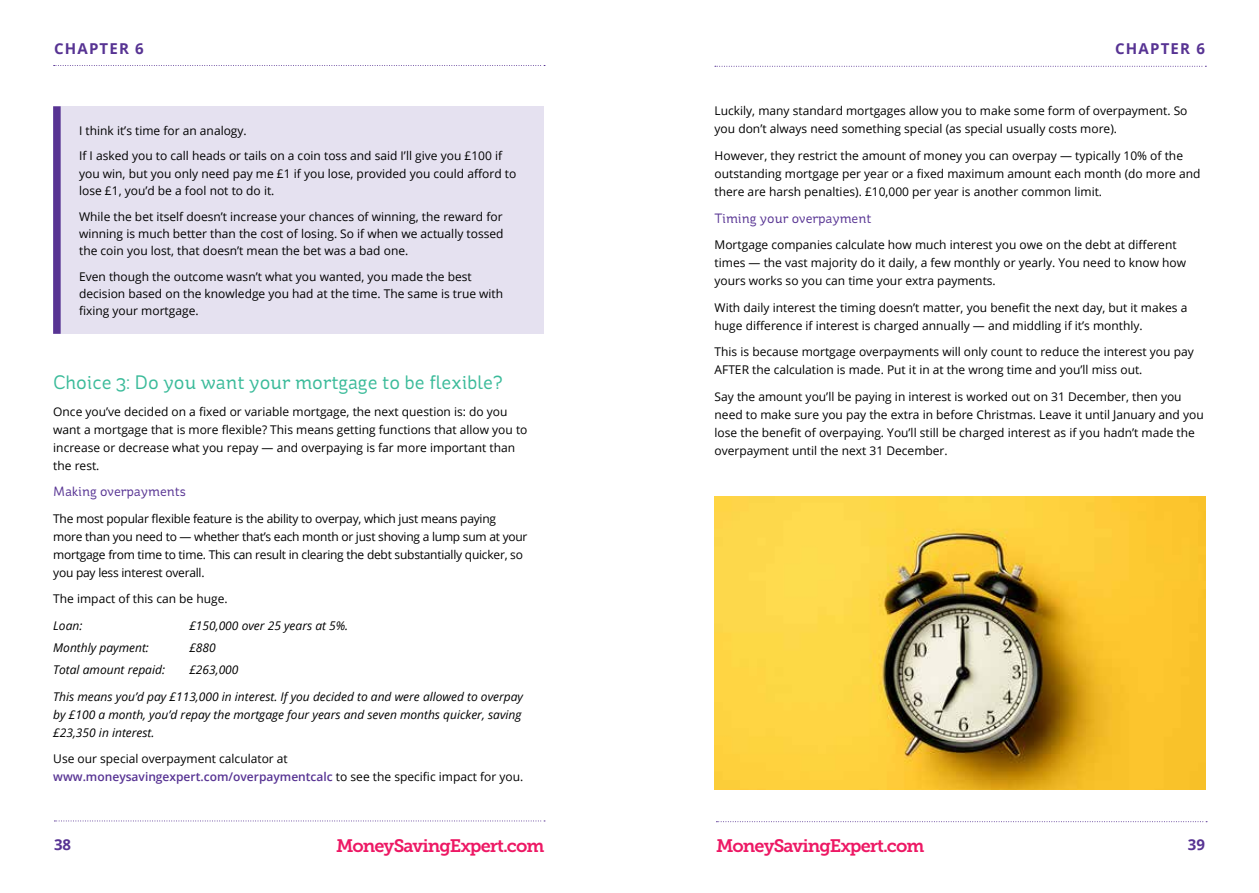
<style>
.page{position:relative;width:1259px;height:893px;background:#fff}
.page>*{position:absolute;margin:0;border:0;box-sizing:border-box;transform-origin:0 0}
.t1{font:19.5px "St Ryde";color:#3bbb9a}
.t2{font:18px "Museo Slab 700";letter-spacing:-.05em;color:#ed1864}
.t3{font:700 15px "Open Sans";letter-spacing:.08em;color:#573393}
.t4{font:13.5px "St Ryde";color:#573393}
.t5{font:12px/18px "Open Sans";color:#000}
.t6{font:12px/18px "Open Sans";letter-spacing:-.02em;color:#000}
.t7{font:italic 12px/18px "Open Sans";color:#000}
.s1{font-weight:600;color:#573393}
</style>
<div class="page">
<svg style="left:54px;top:65px;width:491px;height:1px"></svg>
<svg style="left:54px;top:821px;width:491px;height:1px"></svg>
<div style="left:53px;top:106px;width:490px;height:228px;background:#e5e1f0"></div>
<div style="left:53px;top:106px;width:8px;height:228px;background:#573393"></div>
<svg style="left:715px;top:66px;width:491px;height:1px"></svg>
<svg style="left:716px;top:821px;width:491px;height:1px"></svg>
<img style="left:714px;top:496px;width:491px;height:294px">
<p class="t3" style="left:54px;top:38px;width:91px">CHAPTER 6</p>
<p class="t5" style="left:79px;top:117px;width:424px;line-height:25.8px">I think it’s time for an analogy.<br>If I asked you to call heads or tails on a coin toss and said I’ll give you £100 if</p>
<p class="t5" style="left:79px;top:164px;width:439px;line-height:17.2px">you win, but you only need pay me £1 if you lose, provided you could afford to lose £1, you’d be a fool not to do it.</p>
<p class="t5" style="left:79px;top:207px;width:426px;line-height:17.2px;text-align:justify">While the bet itself doesn’t increase your chances of winning, the reward for winning is much better than the cost of losing. So if when we actually tossed the coin you lost, that doesn’t mean the bet was a bad one.</p>
<p class="t5" style="left:79px;top:268px;width:426px;line-height:17.2px">Even though the outcome wasn’t what you wanted, you made the best decision based on the knowledge you had at the time. The same is true with fixing your mortgage.</p>
<h1 class="t1" style="left:53px;top:371px;width:451px">Choice 3: Do you want your mortgage to be flexible?</h1>
<p class="t5" style="left:53px;top:402px;width:476px">Once you’ve decided on a fixed or variable mortgage, the next question is: do you want a mortgage that is more flexible? This means getting functions that allow you to increase or decrease what you repay — and overpaying is far more important than the rest.</p>
<p class="t4" style="left:53px;top:484px;width:134px">Making overpayments</p>
<p class="t6" style="left:53px;top:509px;width:476px">The most popular flexible feature is the ability to overpay, which just means paying more than you need to — whether that’s each month or just shoving a lump sum at your mortgage from time to time. This can result in clearing the debt substantially quicker, so you pay less interest overall.</p>
<p class="t5" style="left:53px;top:590px;width:176px">The impact of this can be huge.</p>
<p class="t7" style="left:53px;top:616px;width:31px">Loan:</p>
<p class="t7" style="left:189px;top:616px;width:160px">£150,000 over 25 years at 5%.</p>
<p class="t7" style="left:53px;top:638px;width:97px">Monthly payment:</p>
<p class="t7" style="left:189px;top:638px;width:28px">£880</p>
<p class="t7" style="left:53px;top:661px;width:113px">Total amount repaid:</p>
<p class="t7" style="left:189px;top:661px;width:51px">£263,000</p>
<p class="t7" style="left:53px;top:687px;width:471px">This means you’d pay £113,000 in interest. If you decided to and were allowed to overpay by £100 a month, you’d repay the mortgage four years and seven months quicker, saving £23,350 in interest.</p>
<p class="t5" style="left:53px;top:750px;width:471px">Use our special overpayment calculator at <span class="s1">www.moneysavingexpert.com/overpaymentcalc</span> to see the specific impact for you.</p>
<p class="t3" style="left:54px;top:834px;width:19px">38</p>
<h2 class="t2" style="left:336px;top:836px;width:210px">MoneySavingExpert.com</h2>
<p class="t3" style="left:1115px;top:38px;width:91px">CHAPTER 6</p>
<p class="t5" style="left:714px;top:102px;width:474px">Luckily, many standard mortgages allow you to make some form of overpayment. So you don’t always need something special (as special usually costs more).</p>
<p class="t5" style="left:714px;top:146px;width:487px">However, they restrict the amount of money you can overpay — typically 10% of the outstanding mortgage per year or a fixed maximum amount each month (do more and there are harsh penalties). £10,000 per year is another common limit.</p>
<p class="t4" style="left:714px;top:210px;width:158px">Timing your overpayment</p>
<p class="t5" style="left:714px;top:235px;width:473px">Mortgage companies calculate how much interest you owe on the debt at different times — the vast majority do it daily, a few monthly or yearly. You need to know how yours works so you can time your extra payments.</p>
<p class="t5" style="left:714px;top:298px;width:474px">With daily interest the timing doesn’t matter, you benefit the next day, but it makes a huge difference if interest is charged annually — and middling if it’s monthly.</p>
<p class="t5" style="left:714px;top:342px;width:481px">This is because mortgage overpayments will only count to reduce the interest you pay<br>AFTER the calculation is made. Put it in at the wrong time and you’ll miss out.</p>
<p class="t5" style="left:714px;top:387px;width:491px">Say the amount you’ll be paying in interest is worked out on 31 December, then you need to make sure you pay the extra in before Christmas. Leave it until January and you lose the benefit of overpaying. You’ll still be charged interest as if you hadn’t made the overpayment until the next 31 December.</p>
<h2 class="t2" style="left:716px;top:836px;width:210px">MoneySavingExpert.com</h2>
<p class="t3" style="left:1187px;top:834px;width:19px">39</p>
</div>
